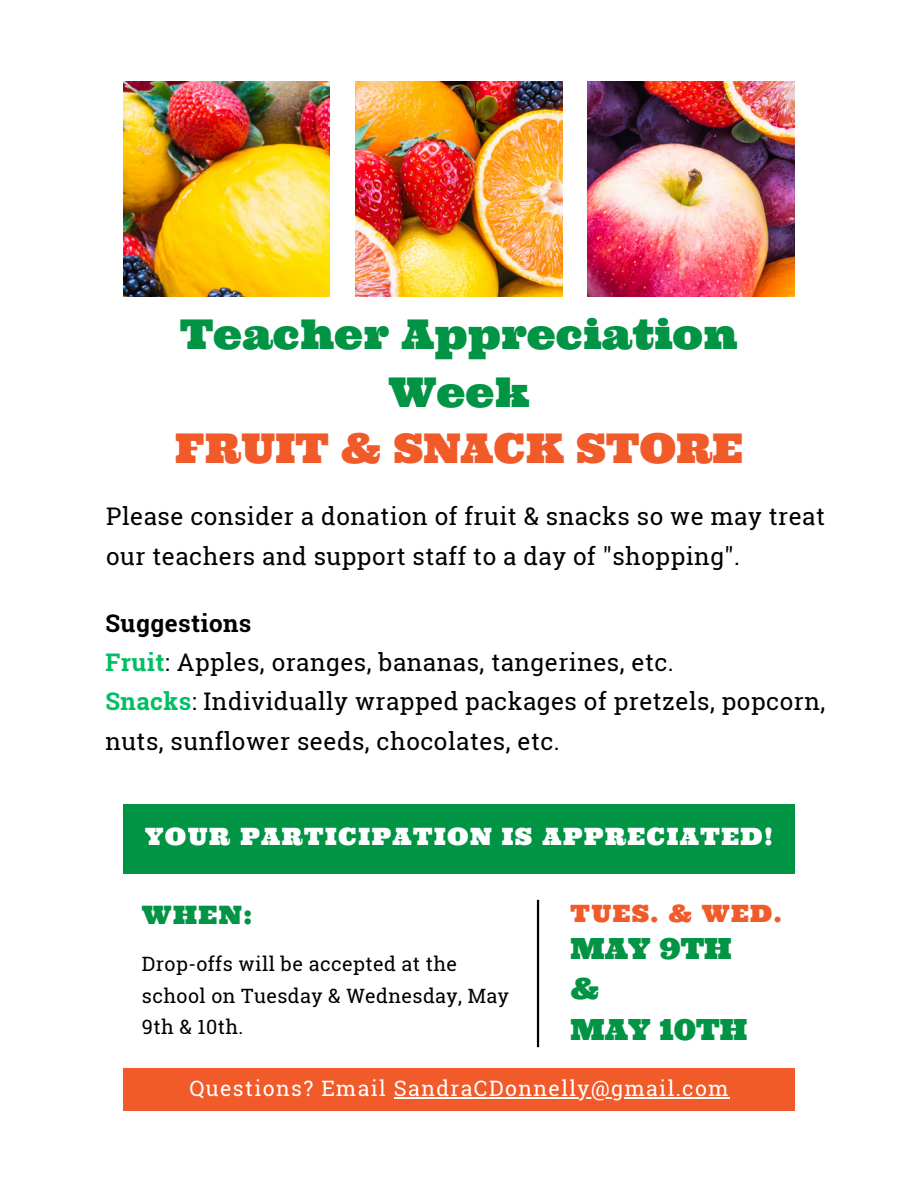
<style>
.page{position:relative;width:918px;height:1188px;background:#fff}
.page>*{position:absolute;margin:0;border:0;box-sizing:border-box;transform-origin:0 0}
.t1{font:41.1px/57.3px "Ultra";color:#009444;text-align:center}
.t2{font:41.1px "Ultra";color:#f15a29}
.t3{font:29.1px/40.5px "Ultra";color:#009444}
.t4{font:25.35px "Ultra";color:#009444}
.t5{font:24.3px/39.3px "Roboto Slab";letter-spacing:.02em;color:#000}
.t6{font:23.85px "Ultra";letter-spacing:.06em;color:#fff}
.t7{font:23.85px "Ultra";letter-spacing:.06em;color:#f15a29}
.t8{font:21.3px "Roboto Slab";letter-spacing:.065em;color:#fff}
.t9{font:19.8px/31.5px "Roboto Slab";letter-spacing:.02em;color:#000}
.s1{font-weight:700}
.s2{font-weight:700;color:#00bf63}
</style>
<div class="page">
<img style="left:123px;top:82px;width:207px;height:214px">
<img style="left:355px;top:82px;width:207px;height:214px">
<div style="left:123px;top:804px;width:671px;height:70px;background:#009444"></div>
<div style="left:123px;top:1068px;width:671px;height:43px;background:#f15a29"></div>
<hr style="left:537px;top:900px;width:2px;height:147px;background:#000">
<hr style="left:394px;top:1097px;width:336px;height:1px;background:#fff">
<img style="left:588px;top:82px;width:207px;height:214px">
<h1 class="t1" style="left:180px;top:306px;width:559px">Teacher Appreciation<br>Week</h1>
<h1 class="t2" style="left:175px;top:422px;width:569px">FRUIT &amp; SNACK STORE</h1>
<p class="t5" style="left:106px;top:496px;width:720px">Please consider a donation of fruit &amp; snacks so we may treat our teachers and support staff to a day of "shopping".</p>
<p class="t5" style="left:105px;top:603px;width:721px"><span class="s1">Suggestions<br></span><span class="s2">Fruit</span>: Apples, oranges, bananas, tangerines, etc.<br><span class="s2">Snacks</span>: Individually wrapped packages of pretzels, popcorn, nuts, sunflower seeds, chocolates, etc.</p>
<p class="t6" style="left:145px;top:821px;width:629px">YOUR PARTICIPATION IS APPRECIATED!</p>
<p class="t4" style="left:142px;top:898px;width:112px">WHEN:</p>
<p class="t7" style="left:571px;top:898px;width:213px">TUES. &amp; WED.</p>
<p class="t9" style="left:142px;top:948px;width:369px">Drop-offs will be accepted at the school on Tuesday &amp; Wednesday, May<br>9th &amp; 10th.</p>
<p class="t3" style="left:571px;top:928px;width:178px">MAY 9TH &amp;<br>MAY 10TH</p>
<p class="t8" style="left:189px;top:1074px;width:541px">Questions? Email SandraCDonnelly@gmail.com</p>
</div>
